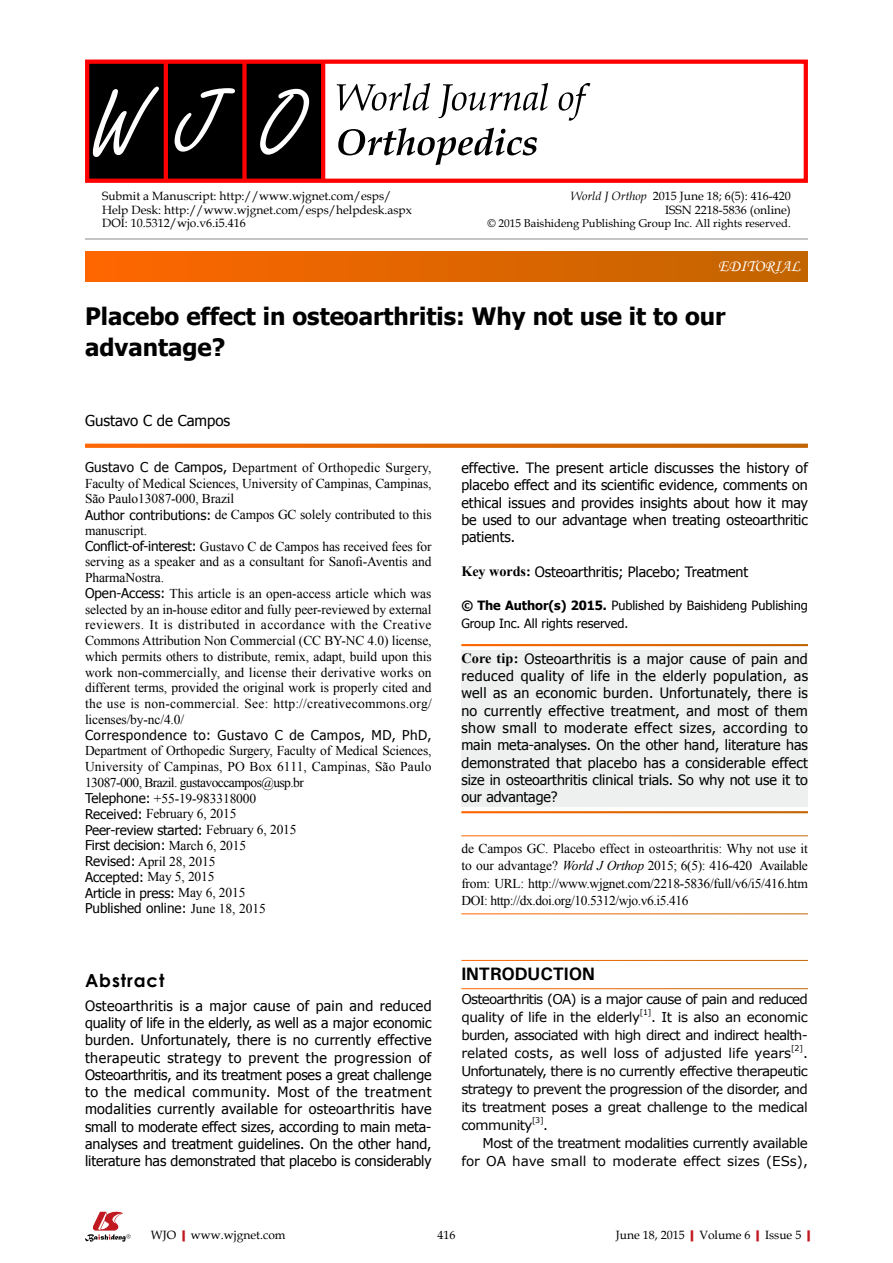
<style>
.page{position:relative;width:893px;height:1263px;background:#fff}
.page>*{position:absolute;margin:0;border:0;box-sizing:border-box;transform-origin:0 0}
.t1{font:700 24px/31.5px "Tahoma";color:#000}
.t2{font:700 18px "Univers";letter-spacing:-.01em;color:#000}
.t3{font:700 18px "Century Gothic";letter-spacing:.05em;color:#000}
.t4{font:16.5px "Monotype Corsiva";color:#fff}
.t5{font:15px "Tahoma";color:#000}
.t6{font:14.25px/17.4px "Tahoma";letter-spacing:-.005em;color:#000;text-align:justify}
.t7{font:13.5px/15.8px "Times New Roman";letter-spacing:-.01em;color:#000}
.t8{font:13.5px/18px "Verdana";letter-spacing:-.03em;color:#000;text-align:justify}
.t9{font:13.5px/15.8px "Tahoma";color:#000}
.t10{font:13.5px/18px "Verdana";letter-spacing:-.06em;color:#000}
.t11{font:13.5px "Tahoma";letter-spacing:.035em;color:#000}
.t12{font:13.5px "Verdana";letter-spacing:-.005em;color:#000}
.t13{font:12.75px/17.4px "Tahoma";letter-spacing:-.005em;color:#000}
.t14{font:12px/13.5px "Book Antiqua";color:#000}
.t15{font:11.25px "Book Antiqua";color:#000}
.t16{font:7.8px "Verdana";color:#000}
.s1{font-style:italic}
.s2{font-family:"Tahoma"}
.s3{font-family:"Times New Roman"}
.s4{font-family:"Times New Roman";font-weight:700}
.s5{font-weight:700}
.s6{font-weight:700;color:#c01920}
</style>
<div class="page">
<div style="left:461px;top:650px;width:347px;height:157px;background:#eeefef"></div>
<hr style="left:85px;top:239px;width:723px;height:1px;background:#898989">
<div style="left:85px;top:252px;width:723px;height:29px;background:linear-gradient(to right,#f60,#c16500)"></div>
<svg style="left:85px;top:444px;width:723px;height:4px;background:#e16a08"></svg>
<svg style="left:85px;top:1212px;width:46px;height:30px"></svg>
<div style="left:87px;top:61px;width:236px;height:121px;background:#000"></div>
<hr style="left:164px;top:61px;width:4px;height:121px;background:#f00">
<div style="left:242px;top:61px;width:5px;height:121px;background:#f00"></div>
<hr style="left:321px;top:61px;width:4px;height:121px;background:#f00">
<div style="left:85px;top:60px;width:723px;height:123px;border:4px solid #f00"></div>
<svg style="left:260px;top:89px;width:49px;height:66px"></svg>
<svg style="left:175px;top:88px;width:60px;height:64px"></svg>
<svg style="left:93px;top:87px;width:66px;height:70px"></svg>
<svg style="left:337px;top:83px;width:253px;height:38px"></svg>
<svg style="left:338px;top:128px;width:199px;height:37px"></svg>
<p class="t14" style="left:102px;top:189px;width:311px">Submit a Manuscript: http://www.wjgnet.com/esps/<br>Help Desk: http://www.wjgnet.com/esps/helpdesk.aspx<br>DOI: 10.5312/wjo.v6.i5.416</p>
<p class="t14" style="left:571px;top:189px;width:221px;text-align:right"><span class="s1">World J Orthop</span> 2015 June 18; 6(5): 416-420<br>ISSN 2218-5836 (online)</p>
<p class="t15" style="left:487px;top:215px;width:305px">© 2015 Baishideng Publishing Group Inc. All rights reserved.</p>
<p class="t4" style="left:718px;top:256px;width:84px">EDITORIAL</p>
<h1 class="t1" style="left:85px;top:298px;width:642px">Placebo effect in osteoarthritis: Why not use it to our advantage?</h1>
<p class="t5" style="left:85px;top:410px;width:147px">Gustavo C de Campos</p>
<p class="t7" style="left:85px;top:459px;width:348px"><span class="s2">Gustavo C de Campos,</span> Department of Orthopedic Surgery, Faculty of Medical Sciences, University of Campinas, Campinas, São Paulo13087-000, Brazil<br><span class="s2">Author contributions:</span> de Campos GC solely contributed to this manuscript.<br><span class="s2">Conflict-of-interest:</span> Gustavo C de Campos has received fees for serving as a speaker and as a consultant for Sanofi-Aventis and PharmaNostra.<br><span class="s2">Open-Access:</span> This article is an open-access article which was selected by an in-house editor and fully peer-reviewed by external reviewers. It is distributed in accordance with the Creative Commons Attribution Non Commercial (CC BY-NC 4.0) license, which permits others to distribute, remix, adapt, build upon this work non-commercially, and license their derivative works on different terms, provided the original work is properly cited and the use is non-commercial. See: http://creativecommons.org/ licenses/by-nc/4.0/</p>
<p class="t11" style="left:85px;top:726px;width:348px">Correspondence to: Gustavo C de Campos, MD, PhD,</p>
<p class="t7" style="left:85px;top:743px;width:348px">Department of Orthopedic Surgery, Faculty of Medical Sciences, University of Campinas, PO Box 6111, Campinas, São Paulo 13087-000, Brazil. gustavoccampos@usp.br<br><span class="s2">Telephone:</span> +55-19-983318000<br><span class="s2">Received:</span> February 6, 2015</p>
<p class="t9" style="left:85px;top:821px;width:213px">Peer-review started: <span class="s3">February 6, 2015<br></span>First decision: <span class="s3">March 6, 2015</span></p>
<p class="t7" style="left:85px;top:853px;width:132px"><span class="s2">Revised:</span> April 28, 2015</p>
<p class="t9" style="left:85px;top:868px;width:182px">Accepted: <span class="s3">May 5, 2015<br></span>Article in press: <span class="s3">May 6, 2015<br></span>Published online: <span class="s3">June 18, 2015</span></p>
<h2 class="t3" style="left:85px;top:967px;width:81px">Abstract</h2>
<p class="t6" style="left:85px;top:996px;width:348px">Osteoarthritis is a major cause of pain and reduced quality of life in the elderly, as well as a major economic burden. Unfortunately, there is no currently effective therapeutic strategy to prevent the progression of Osteoarthritis, and its treatment poses a great challenge to the medical community. Most of the treatment modalities currently available for osteoarthritis have small to moderate effect sizes, according to main meta&shy;analyses and treatment guidelines. On the other hand, literature has demonstrated that placebo is considerably</p>
<p class="t6" style="left:461px;top:458px;width:348px">effective. The present article discusses the history of placebo effect and its scientific evidence, comments on ethical issues and provides insights about how it may be used to our advantage when treating osteoarthritic patients.</p>
<p class="t6" style="left:461px;top:562px;width:288px"><span class="s4">Key words:</span> Osteoarthritis; Placebo; Treatment</p>
<p class="t13" style="left:461px;top:596px;width:348px"><span class="s5">© The Author(s) 2015.</span> Published by Baishideng Publishing<br>Group Inc. All rights reserved.</p>
<p class="t6" style="left:461px;top:649px;width:348px"><span class="s4">Core tip:</span> Osteoarthritis is a major cause of pain and reduced quality of life in the elderly population, as well as an economic burden. Unfortunately, there is no currently effective treatment, and most of them show small to moderate effect sizes, according to main meta-analyses. On the other hand, literature has demonstrated that placebo has a considerable effect size in osteoarthritis clinical trials. So why not use it to our advantage?</p>
<p class="t7" style="left:461px;top:840px;width:348px;line-height:17.2px;text-align:justify">de Campos GC. Placebo effect in osteoarthritis: Why not use it to our advantage? <span class="s1">World J Orthop</span> 2015; 6(5): 416-420 Available from: URL: http://www.wjgnet.com/2218-5836/full/v6/i5/416.htm DOI: http://dx.doi.org/10.5312/wjo.v6.i5.416</p>
<h2 class="t2" style="left:461px;top:963px;width:135px">INTRODUCTION</h2>
<p class="t10" style="left:461px;top:989px;width:348px">Osteoarthritis (OA) is a major cause of pain and reduced quality of life in the elderly</p>
<p class="t16" style="left:640px;top:1007px;width:13px">[1]</p>
<p class="t8" style="left:461px;top:1007px;width:348px;text-indent:190px">. It is also an economic burden, associated with high direct and indirect health&shy;related costs, as well loss of adjusted life years</p>
<p class="t16" style="left:791px;top:1043px;width:14px">[2]</p>
<p class="t8" style="left:461px;top:1043px;width:348px;text-indent:342px">.<br>Unfortunately, there is no currently effective therapeutic strategy to prevent the progression of the disorder, and its treatment poses a great challenge to the medical community</p>
<p class="t16" style="left:532px;top:1115px;width:13px">[3]</p>
<p class="t8" style="left:543px;top:1115px;width:6px">.</p>
<p class="t8" style="left:483px;top:1133px;width:327px">Most of the treatment modalities currently available</p>
<p class="t12" style="left:461px;top:1152px;width:348px">for OA have small to moderate effect sizes (ESs),</p>
<p class="t14" style="left:151px;top:1227px;width:136px">WJO<span class="s6">|</span>www.wjgnet.com</p>
<p class="t14" style="left:437px;top:1227px;width:19px">416</p>
<p class="t14" style="left:616px;top:1227px;width:202px">June 18, 2015<span class="s6">|</span>Volume 6<span class="s6">|</span>Issue 5<span class="s6">|</span></p>
</div>
